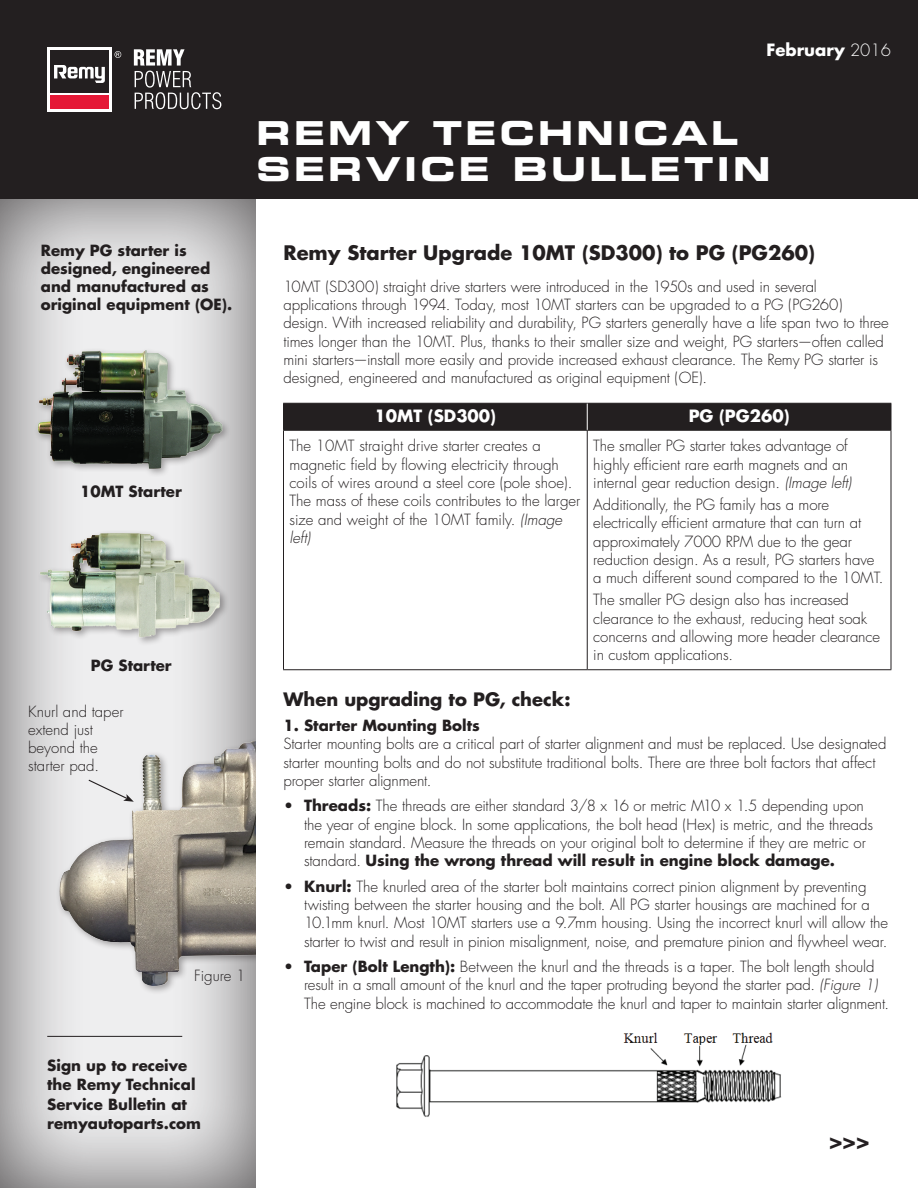
<style>
.page{position:relative;width:918px;height:1188px;background:#fff}
.page>*{position:absolute;margin:0;border:0;box-sizing:border-box;transform-origin:0 0}
.t1{font:33px "Eurostile Bold Extended Two";letter-spacing:.1em;color:#fff}
.t2{font:22.5px "Eurostile Bold Extended Two";color:#241f21}
.t3{font:700 19.5px "Futura";color:#231f20}
.t4{font:700 18px "Futura";letter-spacing:-.005em;color:#231f20}
.t5{font:700 16.5px "Futura";color:#fff}
.t6{font:300 15px/18.3px "Futura";letter-spacing:-.005em;color:#231f20}
.t7{font:700 15px/19.5px "Futura";color:#231f20}
.s1{font-weight:300}
.s2{font-style:italic}
.s3{font-weight:700}
</style>
<div class="page">
<div style="left:0;top:198px;width:258px;height:990px;background:#231f20;opacity:.75"></div>
<hr style="left:47px;top:1036px;width:135px;height:1px;background:#231f20">
<hr style="left:283px;top:430px;width:304px;height:1px;background:#231f20">
<hr style="left:283px;top:431px;width:1px;height:238px;background:#231f20">
<hr style="left:587px;top:430px;width:304px;height:1px;background:#231f20">
<hr style="left:587px;top:431px;width:1px;height:238px;background:#231f20">
<hr style="left:283px;top:669px;width:304px;height:1px;background:#231f20">
<hr style="left:587px;top:669px;width:304px;height:1px;background:#231f20">
<div style="left:283px;top:403px;width:609px;height:27px;background:#231f20"></div>
<hr style="left:891px;top:431px;width:1px;height:238px;background:#231f20">
<img style="left:396px;top:1032px;width:386px;height:85px">
<img style="left:57px;top:720px;width:199px;height:276px">
<div style="left:34px;top:347px;width:198px;height:131px;background:#cac9ca"></div>
<img style="left:36px;top:338px;width:188px;height:147px">
<svg style="left:87px;top:779px;width:47px;height:23px"></svg>
<div style="left:37px;top:530px;width:192px;height:116px;background:#cbcacb"></div>
<img style="left:37px;top:498px;width:187px;height:175px">
<div style="left:256px;top:192px;width:22px;height:996px;background:#fff"></div>
<div style="left:0;top:0;width:918px;height:199px;background:#231f20"></div>
<svg style="left:134px;top:49px;width:87px;height:60px"></svg>
<div style="left:47px;top:47px;width:65px;height:65px;background:#fff"></div>
<div style="left:50px;top:50px;width:59px;height:42px;background:#231f20"></div>
<div style="left:50px;top:95px;width:59px;height:14px;background:#e51836"></div>
<svg style="left:54px;top:65px;width:51px;height:18px"></svg>
<svg style="left:115px;top:51px;width:6px;height:7px"></svg>
<p class="t5" style="left:767px;top:39px;width:126px">February <span class="s1">2016</span></p>
<p class="t1" style="left:256px;top:110px;width:483px">REMY TECHNICAL</p>
<p class="t1" style="left:256px;top:146px;width:516px">SERVICE BULLETIN</p>
<p class="t7" style="left:41px;top:241px;width:193px;line-height:18px">Remy PG starter is designed, engineered and manufactured as original equipment (OE).</p>
<p class="t7" style="left:80px;top:482px;width:103px">10MT Starter</p>
<p class="t7" style="left:91px;top:655px;width:82px">PG Starter</p>
<p class="t6" style="left:28px;top:703px;width:97px">Knurl and taper extend just beyond the starter pad.</p>
<p class="t6" style="left:194px;top:967px;width:53px">Figure 1</p>
<p class="t7" style="left:47px;top:1055px;width:155px">Sign up to receive the Remy Technical<br>Service Bulletin at remyautoparts.com</p>
<p class="t3" style="left:284px;top:239px;width:533px">Remy Starter Upgrade 10MT (SD300) to PG (PG260)</p>
<p class="t6" style="left:284px;top:277px;width:607px">10MT (SD300) straight drive starters were introduced in the 1950s and used in several applications through 1994. Today, most 10MT starters can be upgraded to a PG (PG260) design. With increased reliability and durability, PG starters generally have a life span two to three times longer than the 10MT. Plus, thanks to their smaller size and weight, PG starters—often called mini starters—install more easily and provide increased exhaust clearance. The Remy PG starter is designed, engineered and manufactured as original equipment (OE).</p>
<p class="t5" style="left:375px;top:405px;width:123px">10MT (SD300)</p>
<p class="t5" style="left:689px;top:405px;width:102px">PG (PG260)</p>
<p class="t6" style="left:290px;top:437px;width:292px">The 10MT straight drive starter creates a magnetic field by flowing electricity through coils of wires around a steel core (pole shoe).<br>The mass of these coils contributes to the larger size and weight of the 10MT family. <span class="s2">(Image left)</span></p>
<p class="t6" style="left:593px;top:437px;width:260px">The smaller PG starter takes advantage of highly efficient rare earth magnets and an internal gear reduction design. <span class="s2">(Image left)</span></p>
<p class="t6" style="left:593px;top:496px;width:292px">Additionally, the PG family has a more electrically efficient armature that can turn at approximately 7000 RPM due to the gear reduction design. As a result, PG starters have a much different sound compared to the 10MT.</p>
<p class="t6" style="left:593px;top:591px;width:289px">The smaller PG design also has increased clearance to the exhaust, reducing heat soak concerns and allowing more header clearance in custom applications.</p>
<p class="t4" style="left:284px;top:687px;width:289px">When upgrading to PG, check:</p>
<p class="t7" style="left:284px;top:716px;width:198px">1. Starter Mounting Bolts</p>
<p class="t6" style="left:284px;top:735px;width:604px">Starter mounting bolts are a critical part of starter alignment and must be replaced. Use designated starter mounting bolts and do not substitute traditional bolts. There are three bolt factors that affect proper starter alignment.</p>
<p class="t6" style="left:304px;top:797px;width:571px;text-indent:-21px"><span class="s3">• Threads:</span> The threads are either standard 3/8 x 16 or metric M10 x 1.5 depending upon the year of engine block. In some applications, the bolt head (Hex) is metric, and the threads remain standard. Measure the threads on your original bolt to determine if they are metric or standard. <span class="s3">Using the wrong thread will result in engine block damage.</span></p>
<p class="t6" style="left:304px;top:877px;width:586px;text-indent:-21px"><span class="s3">• Knurl:</span> The knurled area of the starter bolt maintains correct pinion alignment by preventing twisting between the starter housing and the bolt. All PG starter housings are machined for a 10.1mm knurl. Most 10MT starters use a 9.7mm housing. Using the incorrect knurl will allow the starter to twist and result in pinion misalignment, noise, and premature pinion and flywheel wear.</p>
<p class="t6" style="left:304px;top:958px;width:587px;text-indent:-21px"><span class="s3">• Taper (Bolt Length):</span> Between the knurl and the threads is a taper. The bolt length should result in a small amount of the knurl and the taper protruding beyond the starter pad. <span class="s2">(Figure 1)<br></span>The engine block is machined to accommodate the knurl and taper to maintain starter alignment.</p>
<h2 class="t2" style="left:829px;top:1125px;width:42px">&gt;&gt;&gt;</h2>
</div>
